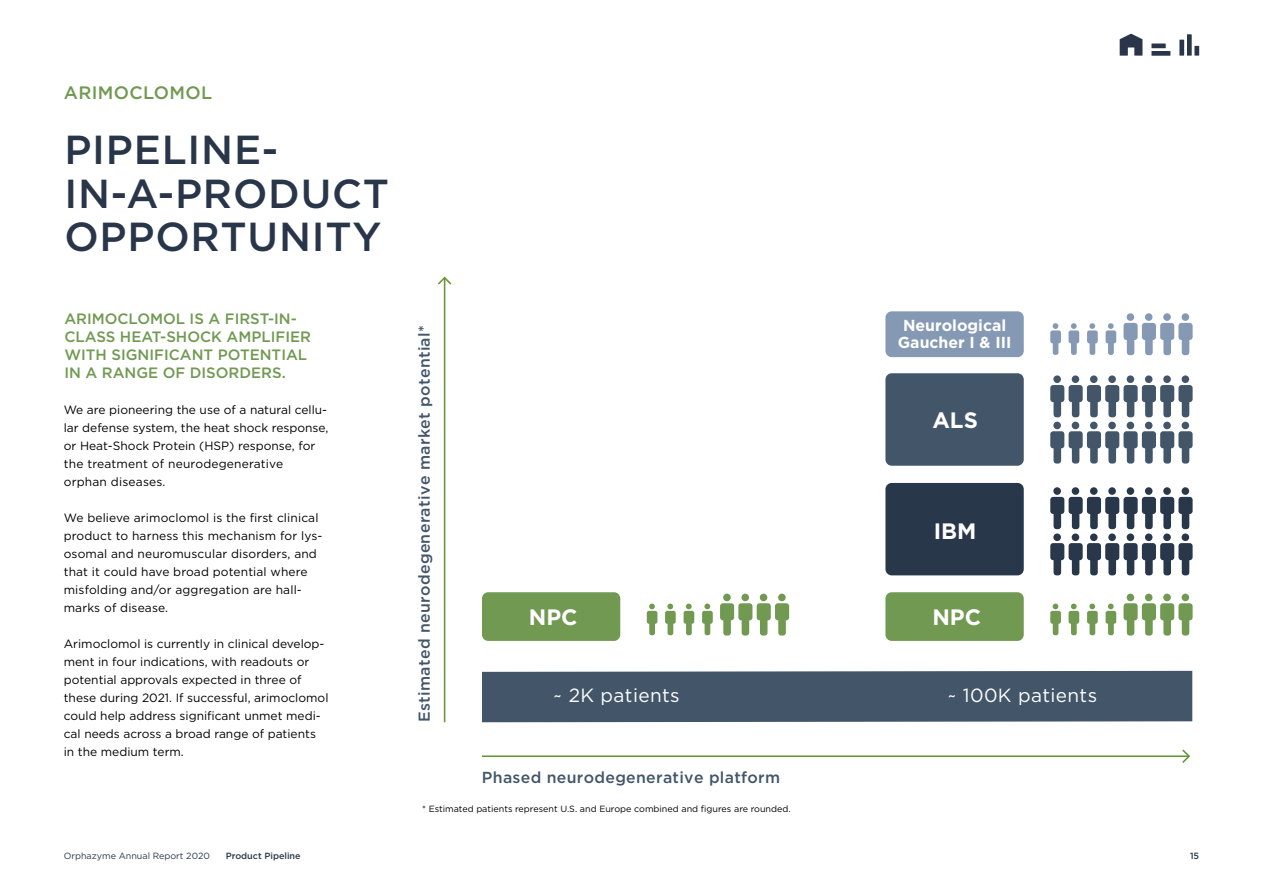
<style>
.page{position:relative;width:1263px;height:893px;background:#fff}
.page>*{position:absolute;margin:0;border:0;box-sizing:border-box;transform-origin:0 0}
.Header_Disease{font:500 40.5px/43.5px "Gotham";letter-spacing:.02em;color:#29364a}
.t1{font:700 22.2px "Gotham";color:#fff}
.t2{font:19.05px "Gotham";letter-spacing:.02em;color:#fff}
.Header__H2{font:500 18px "Gotham";letter-spacing:.02em;color:#719952}
.t3{font:500 15.9px "Gotham";letter-spacing:.02em;color:#425569}
.t4{font:700 15.9px/17.5px "Gotham";color:#fff;text-align:center}
.Subheader__H1{font:500 15px/18px "Gotham";color:#719952}
.Bodytext{font:12px/18px "Gotham";color:#000}
.Fodnote{font:9px "Gotham";color:#000}
.t5{font:9px "Gotham";color:#29364a}
.t6{font:500 9px "Gotham";color:#29364a}
</style>
<div class="page">
<svg style="left:1120px;top:34px;width:22px;height:22px"></svg>
<div style="left:1179px;top:40px;width:5px;height:16px;background:#29364a"></div>
<div style="left:1187px;top:34px;width:5px;height:22px;background:#29364a"></div>
<div style="left:1194px;top:46px;width:5px;height:10px;background:#29364a"></div>
<hr style="left:1151px;top:44px;width:15px;height:4px;background:#29364a">
<div style="left:1151px;top:51px;width:19px;height:5px;background:#29364a"></div>
<hr style="left:444px;top:278px;width:1px;height:444px;background:#67963a">
<svg style="left:438px;top:276px;width:14px;height:10px"></svg>
<hr style="left:482px;top:755px;width:707px;height:2px;background:#67963a">
<svg style="left:1180px;top:749px;width:10px;height:14px"></svg>
<div style="left:482px;top:671px;width:710px;height:51px;background:#425569"></div>
<div style="left:885px;top:311px;width:139px;height:46px;background:#8599b4;border-radius:6px"></div>
<div style="left:885px;top:483px;width:139px;height:92px;background:#29374b;border-radius:6px"></div>
<div style="left:885px;top:373px;width:139px;height:93px;background:#425569;border-radius:6px"></div>
<div style="left:885px;top:592px;width:139px;height:49px;background:#719952;border-radius:6px"></div>
<div style="left:1127px;top:594px;width:7px;height:7px;background:#719952;border-radius:50%"></div>
<svg style="left:1105px;top:604px;width:11px;height:31px"></svg>
<svg style="left:1087px;top:604px;width:11px;height:31px"></svg>
<svg style="left:1068px;top:604px;width:11px;height:31px"></svg>
<svg style="left:1050px;top:604px;width:11px;height:31px"></svg>
<div style="left:1145px;top:594px;width:7px;height:7px;background:#719952;border-radius:50%"></div>
<div style="left:1163px;top:594px;width:8px;height:7px;background:#719952;border-radius:50%"></div>
<div style="left:1181px;top:594px;width:8px;height:7px;background:#719952;border-radius:50%"></div>
<svg style="left:1123px;top:603px;width:69px;height:33px"></svg>
<div style="left:482px;top:592px;width:138px;height:49px;background:#719952;border-radius:6px"></div>
<div style="left:723px;top:594px;width:8px;height:7px;background:#719952;border-radius:50%"></div>
<svg style="left:702px;top:604px;width:11px;height:31px"></svg>
<svg style="left:684px;top:604px;width:10px;height:31px"></svg>
<svg style="left:665px;top:604px;width:11px;height:31px"></svg>
<svg style="left:647px;top:604px;width:10px;height:31px"></svg>
<div style="left:741px;top:594px;width:8px;height:7px;background:#719952;border-radius:50%"></div>
<div style="left:760px;top:594px;width:7px;height:7px;background:#719952;border-radius:50%"></div>
<div style="left:778px;top:594px;width:8px;height:7px;background:#719952;border-radius:50%"></div>
<svg style="left:720px;top:603px;width:69px;height:33px"></svg>
<div style="left:1127px;top:313px;width:7px;height:8px;background:#8599b4;border-radius:50%"></div>
<svg style="left:1105px;top:323px;width:11px;height:32px"></svg>
<svg style="left:1087px;top:323px;width:11px;height:32px"></svg>
<svg style="left:1068px;top:323px;width:11px;height:32px"></svg>
<svg style="left:1050px;top:323px;width:11px;height:32px"></svg>
<div style="left:1145px;top:313px;width:7px;height:8px;background:#8599b4;border-radius:50%"></div>
<div style="left:1163px;top:313px;width:8px;height:8px;background:#8599b4;border-radius:50%"></div>
<div style="left:1181px;top:313px;width:8px;height:8px;background:#8599b4;border-radius:50%"></div>
<svg style="left:1123px;top:323px;width:69px;height:32px"></svg>
<div style="left:1127px;top:533px;width:7px;height:8px;background:#29374b;border-radius:50%"></div>
<div style="left:1145px;top:533px;width:7px;height:8px;background:#29374b;border-radius:50%"></div>
<div style="left:1163px;top:533px;width:8px;height:8px;background:#29374b;border-radius:50%"></div>
<div style="left:1181px;top:533px;width:8px;height:8px;background:#29374b;border-radius:50%"></div>
<div style="left:1072px;top:533px;width:7px;height:8px;background:#29374b;border-radius:50%"></div>
<div style="left:1090px;top:533px;width:7px;height:8px;background:#29374b;border-radius:50%"></div>
<div style="left:1053px;top:533px;width:8px;height:8px;background:#29374b;border-radius:50%"></div>
<div style="left:1108px;top:533px;width:8px;height:8px;background:#29374b;border-radius:50%"></div>
<svg style="left:1050px;top:543px;width:142px;height:32px"></svg>
<div style="left:1127px;top:487px;width:7px;height:8px;background:#29374b;border-radius:50%"></div>
<div style="left:1145px;top:487px;width:7px;height:8px;background:#29374b;border-radius:50%"></div>
<div style="left:1163px;top:487px;width:8px;height:8px;background:#29374b;border-radius:50%"></div>
<div style="left:1181px;top:487px;width:8px;height:8px;background:#29374b;border-radius:50%"></div>
<div style="left:1072px;top:487px;width:7px;height:8px;background:#29374b;border-radius:50%"></div>
<div style="left:1090px;top:487px;width:7px;height:8px;background:#29374b;border-radius:50%"></div>
<div style="left:1053px;top:487px;width:8px;height:8px;background:#29374b;border-radius:50%"></div>
<div style="left:1108px;top:487px;width:8px;height:8px;background:#29374b;border-radius:50%"></div>
<svg style="left:1050px;top:497px;width:142px;height:32px"></svg>
<div style="left:1127px;top:422px;width:7px;height:7px;background:#425569;border-radius:50%"></div>
<div style="left:1145px;top:422px;width:7px;height:7px;background:#425569;border-radius:50%"></div>
<div style="left:1163px;top:422px;width:8px;height:7px;background:#425569;border-radius:50%"></div>
<div style="left:1181px;top:422px;width:8px;height:7px;background:#425569;border-radius:50%"></div>
<div style="left:1072px;top:422px;width:7px;height:7px;background:#425569;border-radius:50%"></div>
<div style="left:1090px;top:422px;width:7px;height:7px;background:#425569;border-radius:50%"></div>
<div style="left:1053px;top:422px;width:8px;height:7px;background:#425569;border-radius:50%"></div>
<div style="left:1108px;top:422px;width:8px;height:7px;background:#425569;border-radius:50%"></div>
<svg style="left:1050px;top:431px;width:142px;height:33px"></svg>
<div style="left:1127px;top:375px;width:7px;height:8px;background:#425569;border-radius:50%"></div>
<div style="left:1145px;top:375px;width:7px;height:8px;background:#425569;border-radius:50%"></div>
<div style="left:1163px;top:375px;width:8px;height:8px;background:#425569;border-radius:50%"></div>
<div style="left:1181px;top:375px;width:8px;height:8px;background:#425569;border-radius:50%"></div>
<div style="left:1072px;top:375px;width:7px;height:8px;background:#425569;border-radius:50%"></div>
<div style="left:1090px;top:375px;width:7px;height:8px;background:#425569;border-radius:50%"></div>
<div style="left:1053px;top:375px;width:8px;height:8px;background:#425569;border-radius:50%"></div>
<div style="left:1108px;top:375px;width:8px;height:8px;background:#425569;border-radius:50%"></div>
<svg style="left:1050px;top:385px;width:142px;height:32px"></svg>
<p class="Header__H2" style="left:64px;top:81px;width:150px">ARIMOCLOMOL</p>
<p class="Header_Disease" style="left:64px;top:128px;width:326px">PIPELINE-<br>IN-A-PRODUCT<br>OPPORTUNITY</p>
<p class="Subheader__H1" style="left:64px;top:310px;width:248px">ARIMOCLOMOL IS A FIRST-IN-<br>CLASS HEAT-SHOCK AMPLIFIER<br>WITH SIGNIFICANT POTENTIAL<br>IN A RANGE OF DISORDERS.</p>
<p class="Bodytext" style="left:64px;top:401px;width:266px">We are pioneering the use of a natural cellu&shy;lar defense system, the heat shock response, or Heat-Shock Protein (HSP) response, for the treatment of neurodegenerative orphan diseases.</p>
<p class="Bodytext" style="left:64px;top:509px;width:260px">We believe arimoclomol is the first clinical product to harness this mechanism for lys&shy;osomal and neuromuscular disorders, and that it could have broad potential where misfolding and/or aggregation are hall&shy;marks of disease.</p>
<p class="Bodytext" style="left:64px;top:635px;width:266px">Arimoclomol is currently in clinical develop&shy;ment in four indications, with readouts or potential approvals expected in three of these during 2021. If successful, arimoclomol could help address significant unmet medi&shy;cal needs across a broad range of patients in the medium term.</p>
<p class="t3" style="left:414px;top:722px;width:399px;rotate:-90deg">Estimated neurodegenerative market potential*</p>
<p class="t4" style="left:898px;top:316px;width:115px">Neurological<br>Gaucher I &amp; III</p>
<p class="t1" style="left:932px;top:405px;width:47px">ALS</p>
<p class="t1" style="left:934px;top:516px;width:44px">IBM</p>
<p class="t1" style="left:529px;top:602px;width:50px">NPC</p>
<p class="t1" style="left:932px;top:602px;width:50px">NPC</p>
<p class="t2" style="left:553px;top:683px;width:128px">~ 2K patients</p>
<p class="t3" style="left:482px;top:767px;width:300px">Phased neurodegenerative platform</p>
<p class="t2" style="left:947px;top:683px;width:151px">~ 100K patients</p>
<p class="Fodnote" style="left:422px;top:803px;width:370px">* Estimated patients represent U.S. and Europe combined and figures are rounded.</p>
<p class="t5" style="left:64px;top:850px;width:148px">Orphazyme Annual Report 2020</p>
<p class="t6" style="left:226px;top:849px;width:76px">Product Pipeline</p>
<p class="t6" style="left:1190px;top:849px;width:11px">15</p>
</div>
